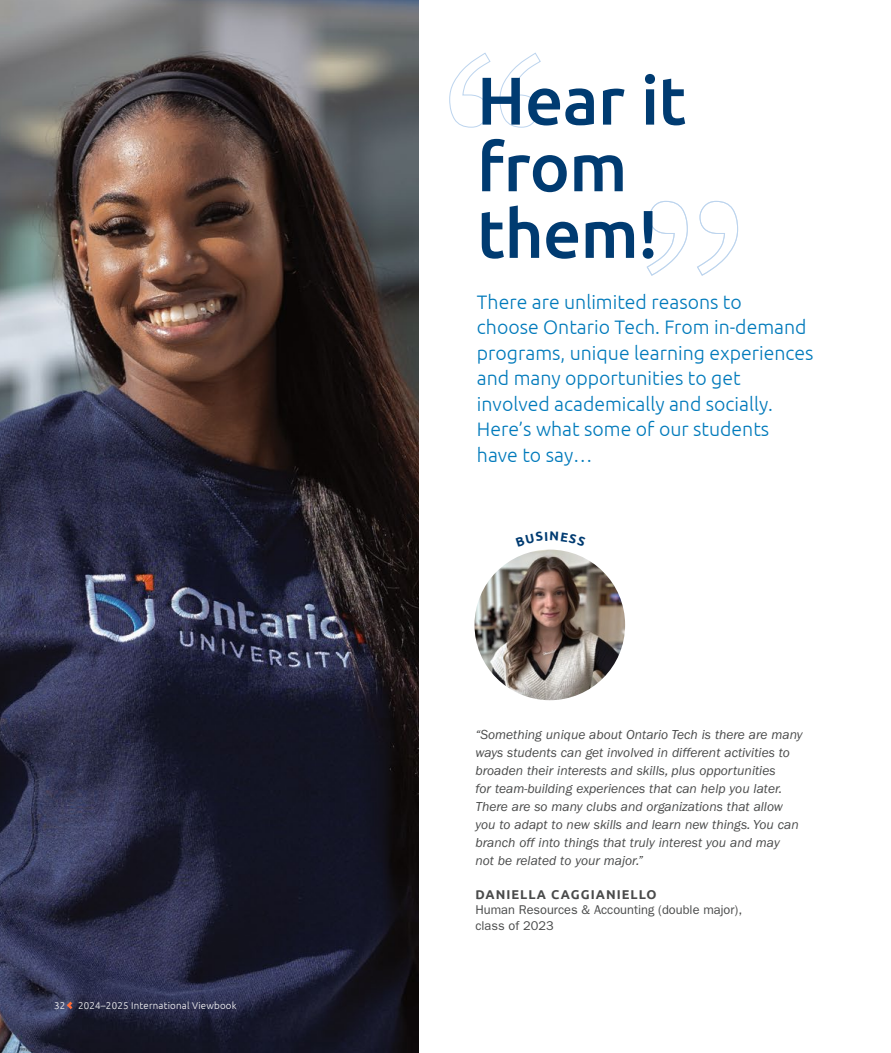
<style>
.page{position:relative;width:891px;height:1053px;background:#fff}
.page>*{position:absolute;margin:0;border:0;box-sizing:border-box;transform-origin:0 0}
.t1{font:500 67.5px/66.6px "Ubuntu";letter-spacing:-.015em;color:#003b71}
.t2{font:300 19.5px/25.5px "Ubuntu";color:#007abb}
.t3{font:italic 13.5px/18px "ITC Franklin Gothic Std";color:#4a4b4b}
.t4{font:12.75px/15.3px "ITC Franklin Gothic Std";color:#4a4b4b}
.t5{font:700 12.75px "Ubuntu";letter-spacing:.08em;color:#4a4b4b}
.t6{font:300 9.75px "Ubuntu";letter-spacing:.02em;color:#fff}
</style>
<div class="page">
<img style="left:0;top:0;width:418px;height:1053px">
<img style="left:475px;top:550px;width:150px;height:150px;border-radius:75px">
<svg style="left:449px;top:53px;width:42px;height:75px"></svg>
<svg style="left:499px;top:52px;width:42px;height:76px"></svg>
<svg style="left:646px;top:201px;width:42px;height:75px"></svg>
<svg style="left:697px;top:201px;width:41px;height:75px"></svg>
<svg style="left:67px;top:1002px;width:5px;height:7px"></svg>
<p class="t6" style="left:54px;top:999px;width:13px">32</p>
<p class="t6" style="left:78px;top:999px;width:160px">2024–2025 International Viewbook</p>
<h1 class="t1" style="left:477px;top:65px;width:211px">Hear it from them!</h1>
<h2 class="t2" style="left:477px;top:289px;width:338px">There are unlimited reasons to<br>choose Ontario Tech. From in-demand programs, unique learning experiences and many opportunities to get involved academically and socially.<br>Here’s what some of our students have to say…</h2>
<p class="t3" style="left:475px;top:726px;width:329px">“Something unique about Ontario Tech is there are many ways students can get involved in different activities to broaden their interests and skills, plus opportunities<br>for team-building experiences that can help you later.<br>There are so many clubs and organizations that allow you to adapt to new skills and learn new things. You can branch off into things that truly interest you and may<br>not be related to your major.”</p>
<p class="t5" style="left:475px;top:887px;width:183px">DANIELLA CAGGIANIELLO</p>
<p class="t4" style="left:475px;top:902px;width:268px">Human Resources &amp; Accounting (double major), class of 2023</p>
</div>
